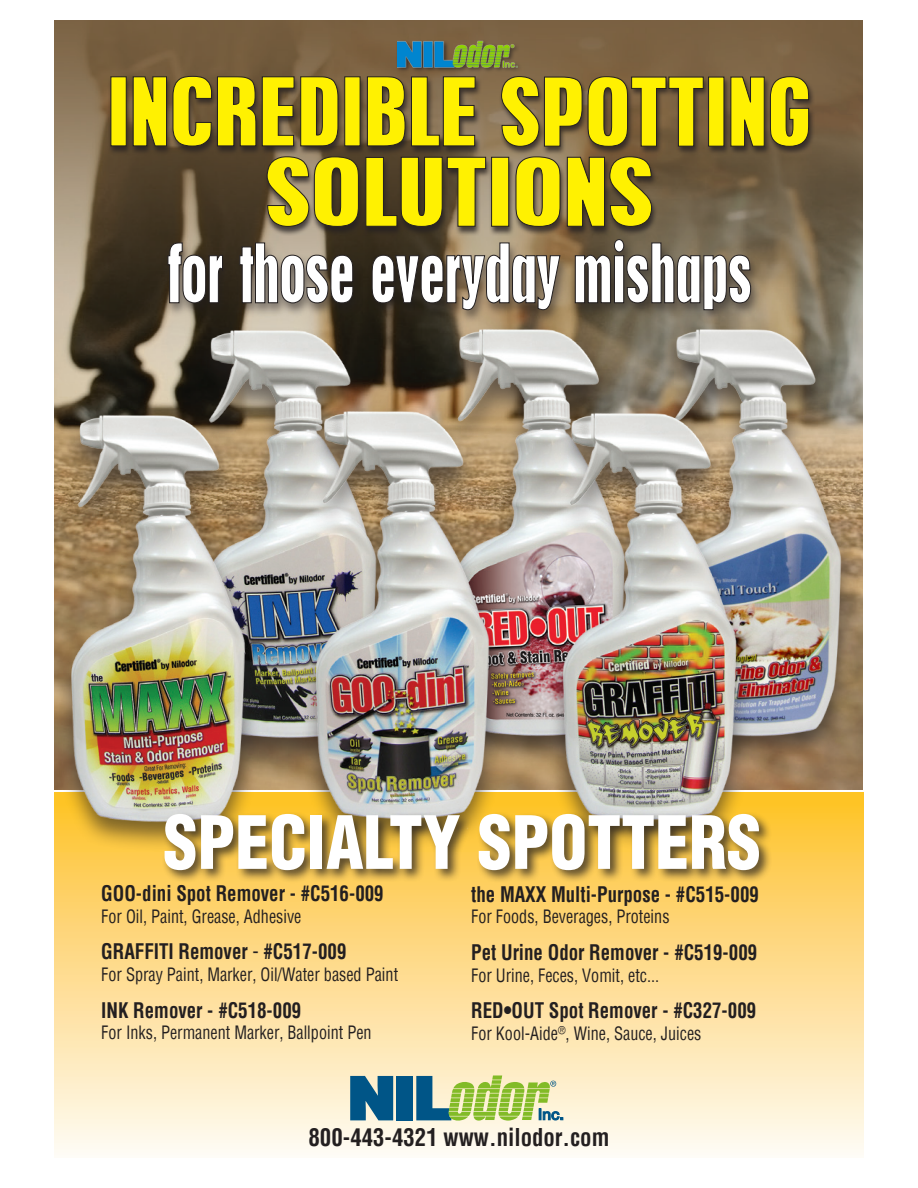
<style>
.page{position:relative;width:918px;height:1188px;background:#fff}
.page>*{position:absolute;margin:0;border:0;box-sizing:border-box;transform-origin:0 0}
.t1{font:900 condensed 71.55px "Helvetica";color:#fff;scale:.95 1}
.t2{font:700 condensed 24px "Helvetica";color:#231f20;scale:.95 1}
.t3{font:700 condensed 21px "Helvetica";color:#231f20;scale:.9 1}
.t4{font:condensed 18px "Helvetica";color:#231f20;scale:.9 1}
.s1{font-weight:400}
</style>
<div class="page">
<div style="left:54px;top:793px;width:810px;height:365px;background:linear-gradient(to bottom,#fec128,#fefaf7)"></div>
<img style="left:54px;top:21px;width:809px;height:768px">
<div style="left:396px;top:40px;width:126px;height:33px;background:#231f20;opacity:.75"></div>
<img style="left:398px;top:40px;width:120px;height:28px">
<div style="left:264px;top:156px;width:394px;height:80px;background:#231f20;opacity:.75"></div>
<svg style="left:267px;top:156px;width:385px;height:71px;background:#bcae1a"></svg>
<div style="left:498px;top:76px;width:317px;height:80px;background:#231f20;opacity:.75"></div>
<svg style="left:501px;top:76px;width:308px;height:71px;background:#baaa18"></svg>
<div style="left:108px;top:76px;width:374px;height:79px;background:#231f20;opacity:.75"></div>
<svg style="left:111px;top:76px;width:364px;height:70px;background:#bfb115"></svg>
<div style="left:162px;top:237px;width:600px;height:87px;background:#231f20;opacity:.55"></div>
<svg style="left:168px;top:239px;width:583px;height:71px"></svg>
<img style="left:447px;top:295px;width:198px;height:473px">
<img style="left:194px;top:297px;width:200px;height:472px">
<div style="left:299px;top:408px;width:208px;height:441px;background:#231f20;opacity:.6"></div>
<img style="left:316px;top:379px;width:190px;height:432px">
<div style="left:55px;top:411px;width:207px;height:441px;background:#231f20;opacity:.6"></div>
<img style="left:54px;top:383px;width:198px;height:471px">
<div style="left:651px;top:325px;width:208px;height:441px;background:#231f20;opacity:.6"></div>
<img style="left:650px;top:297px;width:198px;height:471px">
<div style="left:547px;top:410px;width:207px;height:441px;background:#231f20;opacity:.6"></div>
<img style="left:555px;top:381px;width:207px;height:430px">
<div style="left:161px;top:811px;width:611px;height:72px;background:#231f20;opacity:.75"></div>
<div style="left:397px;top:1076px;width:16px;height:44px;background:#005587"></div>
<svg style="left:350px;top:1076px;width:43px;height:44px;background:#216991"></svg>
<svg style="left:416px;top:1076px;width:147px;height:45px;background:#a7c388"></svg>
<h1 class="t1" style="left:163px;top:798px;width:630px">SPECIALTY SPOTTERS</h1>
<p class="t3" style="left:101px;top:879px;width:315px">GOO-dini Spot Remover - #C516-009</p>
<p class="t4" style="left:101px;top:904px;width:224px">For Oil, Paint, Grease, Adhesive</p>
<p class="t3" style="left:101px;top:938px;width:274px">GRAFFITI Remover <span class="s1">-</span> #C517-009</p>
<p class="t4" style="left:101px;top:963px;width:331px">For Spray Paint, Marker, Oil/Water based Paint</p>
<p class="t3" style="left:101px;top:996px;width:224px">INK Remover - #C518-009</p>
<p class="t4" style="left:101px;top:1021px;width:302px">For Inks, Permanent Marker, Ballpoint Pen</p>
<p class="t3" style="left:471px;top:880px;width:321px">the MAXX Multi-Purpose - #C515-009</p>
<p class="t4" style="left:471px;top:905px;width:222px">For Foods, Beverages, Proteins</p>
<p class="t3" style="left:471px;top:938px;width:319px">Pet Urine Odor Remover - #C519-009</p>
<p class="t4" style="left:471px;top:963px;width:210px">For Urine, Feces, Vomit, etc...</p>
<p class="t3" style="left:471px;top:997px;width:318px">RED•OUT Spot Remover - #C327-009</p>
<p class="t4" style="left:471px;top:1022px;width:257px">For Kool-Aide<sup>®</sup>, Wine, Sauce, Juices</p>
<h2 class="t2" style="left:309px;top:1121px;width:318px">800-443-4321 www.nilodor.com</h2>
</div>
